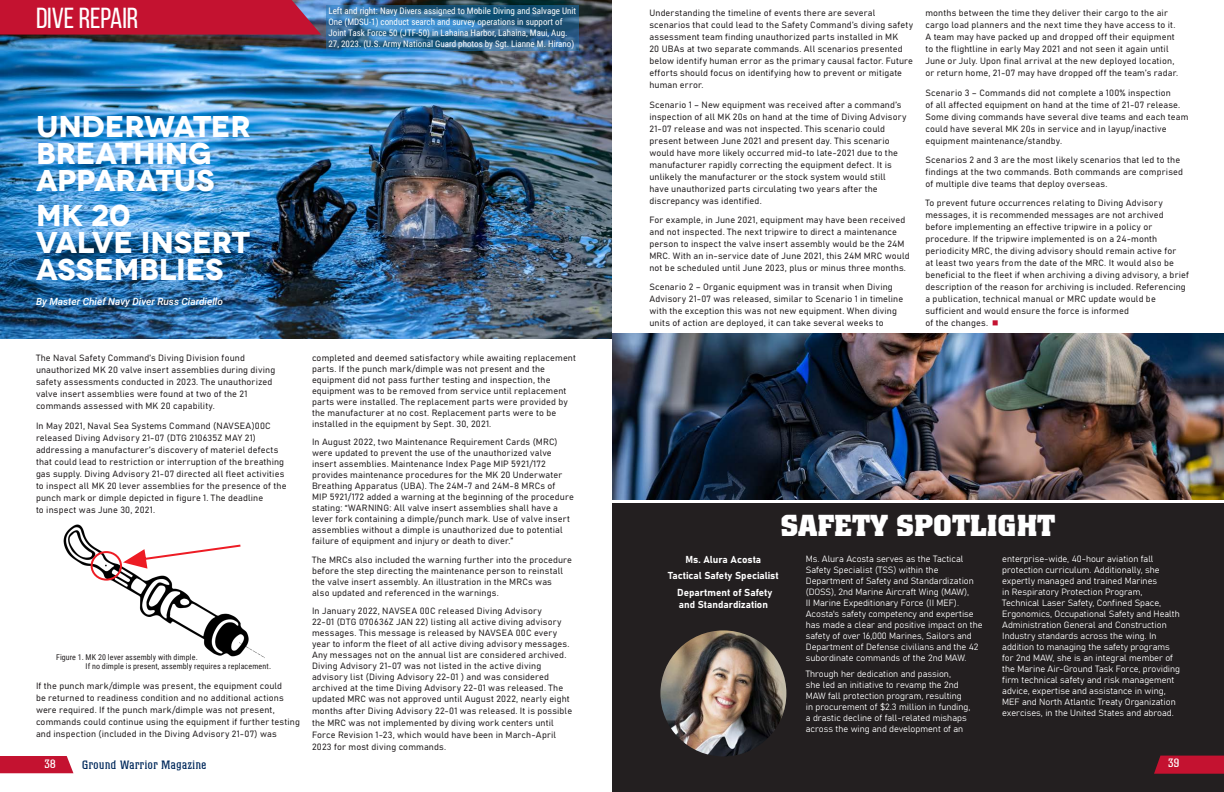
<style>
.page{position:relative;width:1224px;height:792px;background:#fff}
.page>*{position:absolute;margin:0;border:0;box-sizing:border-box;transform-origin:0 0}
.t1{font:35px "Bahnschrift";color:#c41230}
.t2{font:700 30px/27px "Novecentowide";letter-spacing:-.01em;color:#fff}
.t3{font:700 30px "Colossalis";color:#fff}
.t4{font:29px "Bebas Neue";letter-spacing:-.005em;color:#fff}
.t5{font:12px "Colossalis";letter-spacing:.05em;color:#00295c}
.t6{font:12px "Colossalis";color:#fff}
.t7{font:10px/12px "Bahnschrift";color:#fff}
.t8{font:italic 500 10px "Roboto";color:#fff}
.t9{font:9px/12px "Bahnschrift";letter-spacing:.015em;color:#231f20}
.t10{font:9px/11px "Bahnschrift";color:#fff}
.t11{font:9px/10.8px "Roboto Condensed";color:#fff}
.t12{font:8px/9px "Roboto Condensed";letter-spacing:.015em;color:#231f20}
</style>
<div class="page">
<div style="left:612px;top:503px;width:612px;height:289px;background:#231f20"></div>
<img style="left:660px;top:630px;width:126px;height:126px;border-radius:63px">
<svg style="left:0;top:756px;width:73px;height:17px"></svg>
<img style="left:0;top:0;width:612px;height:338px">
<img style="left:63px;top:524px;width:202px;height:134px">
<svg style="left:0;top:0;width:321px;height:35px;background:#be1836"></svg>
<svg style="left:1154px;top:756px;width:70px;height:18px"></svg>
<img style="left:612px;top:334px;width:612px;height:165px">
<svg style="left:326px;top:5px;width:252px;height:46px;background:#2c6893"></svg>
<svg style="left:121px;top:543px;width:122px;height:27px"></svg>
<div style="left:91px;top:551px;width:31px;height:30px;border:2px solid #ed1c24;border-radius:50%"></div>
<p class="t4" style="left:36px;top:2px;width:104px">DIVE REPAIR</p>
<p class="t11" style="left:328px;top:5px;width:249px">Left and right: Navy Divers assigned to Mobile Diving and Salvage Unit One (MDSU-1) conduct search and survey operations in support of Joint Task Force 50 (JTF-50) in Lahaina Harbor, Lahaina, Maui, Aug.<br>27, 2023. (U.S. Army National Guard photos by Sgt. Lianne M. Hirano)</p>
<p class="t2" style="left:36px;top:114px;width:216px">UNDERWATER<br>BREATHING<br>APPARATUS</p>
<p class="t2" style="left:36px;top:203px;width:216px">MK 20<br>VALVE INSERT<br>ASSEMBLIES</p>
<p class="t8" style="left:36px;top:295px;width:188px">By Master Chief Navy Diver Russ Ciardiello</p>
<p class="t9" style="left:36px;top:352px;width:241px">The Naval Safety Command’s Diving Division found unauthorized MK 20 valve insert assemblies during diving safety assessments conducted in 2023. The unauthorized valve insert assemblies were found at two of the 21 commands assessed with MK 20 capability.</p>
<p class="t9" style="left:36px;top:419px;width:252px">In May 2021, Naval Sea Systems Command (NAVSEA)00C released Diving Advisory 21-07 (DTG 210635Z MAY 21) addressing a manufacturer’s discovery of materiel defects that could lead to restriction or interruption of the breathing gas supply. Diving Advisory 21-07 directed all fleet activities to inspect all MK 20 lever assemblies for the presence of the punch mark or dimple depicted in figure 1. The deadline<br>to inspect was June 30, 2021.</p>
<p class="t12" style="left:86px;top:653px;width:187px;text-indent:-29px">Figure 1. MK 20 lever assembly with dimple.<br>If no dimple is present, assembly requires a replacement.</p>
<p class="t9" style="left:36px;top:679px;width:265px">If the punch mark/dimple was present, the equipment could<br>be returned to readiness condition and no additional actions were required. If the punch mark/dimple was not present, commands could continue using the equipment if further testing and inspection (included in the Diving Advisory 21-07) was</p>
<p class="t6" style="left:45px;top:757px;width:12px">38</p>
<p class="t5" style="left:82px;top:758px;width:126px">Ground Warrior Magazine</p>
<p class="t9" style="left:312px;top:352px;width:266px;line-height:11px">completed and deemed satisfactory while awaiting replacement parts. If the punch mark/dimple was not present and the equipment did not pass further testing and inspection, the equipment was to be removed from service until replacement parts were installed. The replacement parts were provided by the manufacturer at no cost. Replacement parts were to be installed in the equipment by Sept. 30, 2021.</p>
<p class="t9" style="left:312px;top:436px;width:263px;line-height:11px">In August 2022, two Maintenance Requirement Cards (MRC) were updated to prevent the use of the unauthorized valve insert assemblies. Maintenance Index Page MIP 5921/172 provides maintenance procedures for the MK 20 Underwater Breathing Apparatus (UBA). The 24M-7 and 24M-8 MRCs of<br>MIP 5921/172 added a warning at the beginning of the procedure stating: “WARNING: All valve insert assemblies shall have a lever fork containing a dimple/punch mark. Use of valve insert assemblies without a dimple is unauthorized due to potential failure of equipment and injury or death to diver.”</p>
<p class="t9" style="left:312px;top:553px;width:262px;line-height:11px">The MRCs also included the warning further into the procedure before the step directing the maintenance person to reinstall the valve insert assembly. An illustration in the MRCs was<br>also updated and referenced in the warnings.</p>
<p class="t9" style="left:312px;top:605px;width:259px;line-height:11px">In January 2022, NAVSEA 00C released Diving Advisory<br>22-01 (DTG 070636Z JAN 22) listing all active diving advisory messages. This message is released by NAVSEA 00C every year to inform the fleet of all active diving advisory messages.<br>Any messages not on the annual list are considered archived.<br>Diving Advisory 21-07 was not listed in the active diving advisory list (Diving Advisory 22-01 ) and was considered archived at the time Diving Advisory 22-01 was released. The updated MRC was not approved until August 2022, nearly eight</p>
<p class="t9" style="left:312px;top:704px;width:262px">months after Diving Advisory 22-01 was released. It is possible the MRC was not implemented by diving work centers until Force Revision 1-23, which would have been in March-April 2023 for most diving commands.</p>
<p class="t9" style="left:649px;top:7px;width:265px">Understanding the timeline of events there are several scenarios that could lead to the Safety Command’s diving safety assessment team finding unauthorized parts installed in MK<br>20 UBAs at two separate commands. All scenarios presented below identify human error as the primary causal factor. Future efforts should focus on identifying how to prevent or mitigate human error.</p>
<p class="t9" style="left:649px;top:98px;width:259px">Scenario 1 – New equipment was received after a command’s inspection of all MK 20s on hand at the time of Diving Advisory 21-07 release and was not inspected. This scenario could present between June 2021 and present day. This scenario would have more likely occurred mid-to late-2021 due to the manufacturer rapidly correcting the equipment defect. It is unlikely the manufacturer or the stock system would still have unauthorized parts circulating two years after the discrepancy was identified.</p>
<p class="t9" style="left:649px;top:213px;width:262px">For example, in June 2021, equipment may have been received and not inspected. The next tripwire to direct a maintenance person to inspect the valve insert assembly would be the 24M MRC. With an in-service date of June 2021, this 24M MRC would not be scheduled until June 2023, plus or minus three months.</p>
<p class="t9" style="left:649px;top:280px;width:255px">Scenario 2 – Organic equipment was in transit when Diving Advisory 21-07 was released, similar to Scenario 1 in timeline with the exception this was not new equipment. When diving units of action are deployed, it can take several weeks to</p>
<p class="t9" style="left:925px;top:7px;width:254px">months between the time they deliver their cargo to the air cargo load planners and the next time they have access to it.<br>A team may have packed up and dropped off their equipment to the flightline in early May 2021 and not seen it again until June or July. Upon final arrival at the new deployed location, or return home, 21-07 may have dropped off the team’s radar.</p>
<p class="t9" style="left:925px;top:86px;width:264px">Scenario 3 – Commands did not complete a 100% inspection<br>of all affected equipment on hand at the time of 21-07 release.<br>Some diving commands have several dive teams and each team could have several MK 20s in service and in layup/inactive equipment maintenance/standby.</p>
<p class="t9" style="left:925px;top:153px;width:259px">Scenarios 2 and 3 are the most likely scenarios that led to the findings at the two commands. Both commands are comprised of multiple dive teams that deploy overseas.</p>
<p class="t9" style="left:925px;top:196px;width:265px">To prevent future occurrences relating to Diving Advisory messages, it is recommended messages are not archived before implementing an effective tripwire in a policy or procedure. If the tripwire implemented is on a 24-month periodicity MRC, the diving advisory should remain active for<br>at least two years from the date of the MRC. It would also be beneficial to the fleet if when archiving a diving advisory, a brief description of the reason for archiving is included. Referencing a publication, technical manual or MRC update would be sufficient and would ensure the force is informed<br>of the changes.</p>
<p class="t1" style="left:991px;top:293px;width:11px">•</p>
<p class="t3" style="left:781px;top:509px;width:276px">SAFETY SPOTLIGHT</p>
<p class="t7" style="left:686px;top:553px;width:77px">Ms. Alura Acosta</p>
<p class="t7" style="left:668px;top:569px;width:112px">Tactical Safety Specialist</p>
<p class="t7" style="left:677px;top:586px;width:96px">Department of Safety and Standardization</p>
<p class="t10" style="left:806px;top:553px;width:178px">Ms. Alura Acosta serves as the Tactical Safety Specialist (TSS) within the Department of Safety and Standardization (DOSS), 2nd Marine Aircraft Wing (MAW),<br>II Marine Expeditionary Force (II MEF).<br>Acosta's safety competency and expertise has made a clear and positive impact on the safety of over 16,000 Marines, Sailors and Department of Defense civilians and the 42 subordinate commands of the 2nd MAW.</p>
<p class="t10" style="left:806px;top:667px;width:166px">Through her dedication and passion,<br>she led an initiative to revamp the 2nd MAW fall protection program, resulting in procurement of $2.3 million in funding, a drastic decline of fall-related mishaps across the wing and development of an</p>
<p class="t10" style="left:1002px;top:553px;width:179px">enterprise-wide, 40-hour aviation fall protection curriculum. Additionally, she expertly managed and trained Marines<br>in Respiratory Protection Program, Technical Laser Safety, Confined Space, Ergonomics, Occupational Safety and Health Administration General and Construction Industry standards across the wing. In addition to managing the safety programs for 2nd MAW, she is an integral member of the Marine Air-Ground Task Force, providing firm technical safety and risk management advice, expertise and assistance in wing, MEF and North Atlantic Treaty Organization exercises, in the United States and abroad.</p>
<p class="t6" style="left:1168px;top:756px;width:12px">39</p>
</div>
